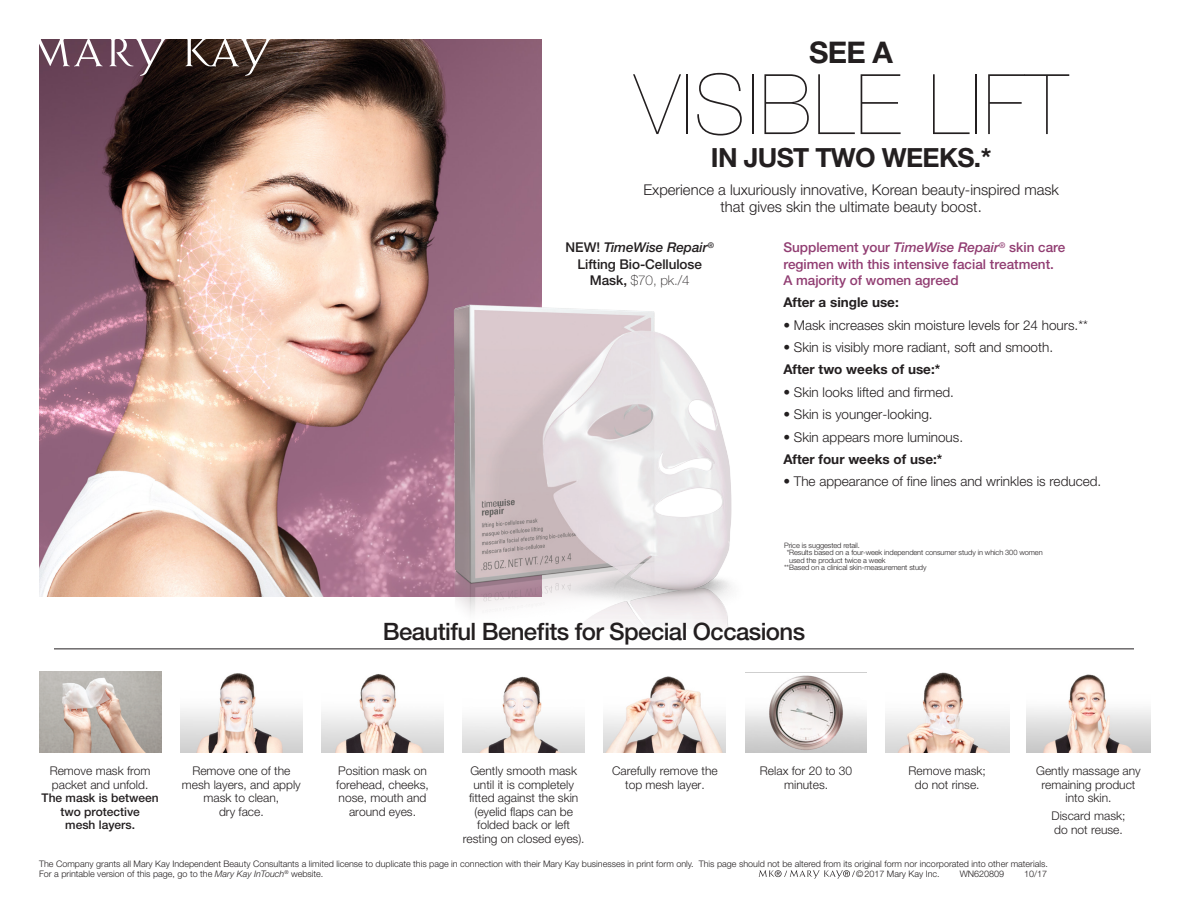
<style>
.page{position:relative;width:1188px;height:918px;background:#fff}
.page>*{position:absolute;margin:0;border:0;box-sizing:border-box;transform-origin:0 0}
.t1{font:200 83.7px "Helvetica Neue LT Std";letter-spacing:.025em;color:#231f20}
.t2{font:700 29.85px "Helvetica Neue LT Std";color:#231f20}
.t3{font:700 26.4px "Helvetica Neue LT Std";letter-spacing:-.025em;color:#231f20}
.t4{font:500 24px "Helvetica Neue LT Std";letter-spacing:-.025em;color:#231f20}
._2_Intro_Copy{font:300 14.85px/17.1px "Helvetica Neue LT Std";color:#231f20;text-align:center}
._6_Product_Descripti{font:300 13.5px "Helvetica Neue LT Std";color:#231f20}
._6_Product_Descripti-2{font:500 13.5px/16.2px "Helvetica Neue LT Std";color:#913d72}
._6_Product_Descripti-3{font:700 13.5px "Helvetica Neue LT Std";color:#231f20}
._4_Product_Name_Pric{font:500 13.5px/16.2px "Helvetica Neue LT Std";letter-spacing:-.005em;color:#231f20;text-align:center}
._6_Product_Descripti-4{font:300 12px/13.5px "Helvetica Neue LT Std";color:#231f20;text-align:center}
._6_Product_Descripti-5{font:500 12px/13.5px "Helvetica Neue LT Std";color:#231f20;text-align:center}
.t5{font:300 9px/10.5px "Helvetica Neue LT Std";color:#231f20}
._8_Footnote{font:300 7.35px/7.4px "Helvetica Neue LT Std";letter-spacing:-.01em;color:#231f20}
.s1{font-style:italic}
.s2{font-weight:100}
.s3{font-weight:300}
</style>
<div class="page">
<img style="left:39px;top:671px;width:122px;height:82px">
<hr style="left:54px;top:649px;width:1080px;height:1px;background:#231f20">
<img style="left:39px;top:39px;width:503px;height:558px">
<img style="left:390px;top:259px;width:342px;height:370px">
<img style="left:180px;top:673px;width:123px;height:80px">
<img style="left:321px;top:674px;width:123px;height:79px">
<img style="left:604px;top:676px;width:122px;height:77px">
<img style="left:463px;top:676px;width:122px;height:77px">
<img style="left:746px;top:675px;width:121px;height:78px">
<img style="left:885px;top:672px;width:124px;height:81px">
<img style="left:1027px;top:674px;width:123px;height:79px">
<svg style="left:39px;top:39px;width:64px;height:28px"></svg>
<svg style="left:109px;top:39px;width:58px;height:37px;background:#715864"></svg>
<svg style="left:185px;top:39px;width:87px;height:37px;background:#584942"></svg>
<svg style="left:759px;top:870px;width:96px;height:9px"></svg>
<p class="t2" style="left:809px;top:34px;width:85px">SEE A</p>
<p class="t1" style="left:635px;top:56px;width:435px">VISIBLE LIFT</p>
<p class="t3" style="left:711px;top:141px;width:282px">IN JUST TWO WEEKS.*</p>
<p class="_2_Intro_Copy" style="left:643px;top:181px;width:417px">Experience a luxuriously innovative, Korean beauty-inspired mask that gives skin the ultimate beauty boost.</p>
<p class="_4_Product_Name_Pric" style="left:566px;top:239px;width:150px">NEW! <span class="s1">TimeWise Repair</span><sup>®<br></sup>Lifting Bio-Cellulose<br>Mask, <span class="s2">$70, pk./4</span></p>
<p class="_6_Product_Descripti-2" style="left:783px;top:239px;width:284px">Supplement your <span class="s1">TimeWise Repair</span><sup>®</sup> skin care regimen with this intensive facial treatment.<br>A majority of women agreed</p>
<p class="_6_Product_Descripti-3" style="left:783px;top:294px;width:117px">After a single use:</p>
<p class="_6_Product_Descripti" style="left:783px;top:316px;width:306px">• Mask increases skin moisture levels for 24 hours.**</p>
<p class="_6_Product_Descripti" style="left:783px;top:339px;width:271px">• Skin is visibly more radiant, soft and smooth.</p>
<p class="_6_Product_Descripti-3" style="left:783px;top:361px;width:158px">After two weeks of use:*</p>
<p class="_6_Product_Descripti" style="left:783px;top:384px;width:172px">• Skin looks lifted and firmed.</p>
<p class="_6_Product_Descripti" style="left:783px;top:406px;width:151px">• Skin is younger-looking.</p>
<p class="_6_Product_Descripti" style="left:783px;top:428px;width:181px">• Skin appears more luminous.</p>
<p class="_6_Product_Descripti-3" style="left:783px;top:451px;width:160px">After four weeks of use:*</p>
<p class="_6_Product_Descripti" style="left:783px;top:473px;width:319px">• The appearance of fine lines and wrinkles is reduced.</p>
<p class="_8_Footnote" style="left:784px;top:541px;width:77px">Price is suggested retail.</p>
<p class="_8_Footnote" style="left:789px;top:549px;width:255px;text-indent:-3px">*Results based on a four-week independent consumer study in which 300 women used the product twice a week</p>
<p class="_8_Footnote" style="left:784px;top:564px;width:144px">**Based on a clinical skin-measurement study</p>
<p class="t4" style="left:383px;top:617px;width:424px">Beautiful Benefits for Special Occasions</p>
<p class="_6_Product_Descripti-5" style="left:42px;top:764px;width:119px"><span class="s3">Remove mask from packet and unfold.<br></span>The mask is between two protective<br>mesh layers.</p>
<p class="_6_Product_Descripti-4" style="left:182px;top:764px;width:120px">Remove one of the mesh layers, and apply mask to clean,<br>dry face.</p>
<p class="_6_Product_Descripti-4" style="left:336px;top:764px;width:94px">Position mask on forehead, cheeks, nose, mouth and around eyes.</p>
<p class="_6_Product_Descripti-4" style="left:463px;top:764px;width:123px">Gently smooth mask until it is completely fitted against the skin (eyelid flaps can be folded back or left resting on closed eyes).</p>
<p class="_6_Product_Descripti-4" style="left:612px;top:764px;width:107px">Carefully remove the top mesh layer.</p>
<p class="_6_Product_Descripti-4" style="left:760px;top:764px;width:94px">Relax for 20 to 30 minutes.</p>
<p class="_6_Product_Descripti-4" style="left:909px;top:764px;width:79px">Remove mask; do not rinse.</p>
<p class="_6_Product_Descripti-4" style="left:1036px;top:764px;width:106px">Gently massage any remaining product into skin.</p>
<p class="_6_Product_Descripti-4" style="left:1052px;top:809px;width:76px;text-align:left">Discard mask; do not reuse.</p>
<p class="t5" style="left:39px;top:858px;width:1010px">The Company grants all Mary Kay Independent Beauty Consultants a limited license to duplicate this page in connection with their Mary Kay businesses in print form only. This page should not be altered from its original form nor incorporated into other materials.<br>For a printable version of this page, go to the <span class="s1">Mary Kay InTouch</span><sup>®</sup> website.</p>
<p class="t5" style="left:856px;top:869px;width:85px">©2017 Mary Kay Inc.</p>
<p class="t5" style="left:960px;top:869px;width:46px">WN620809</p>
<p class="t5" style="left:1024px;top:869px;width:25px">10/17</p>
</div>
